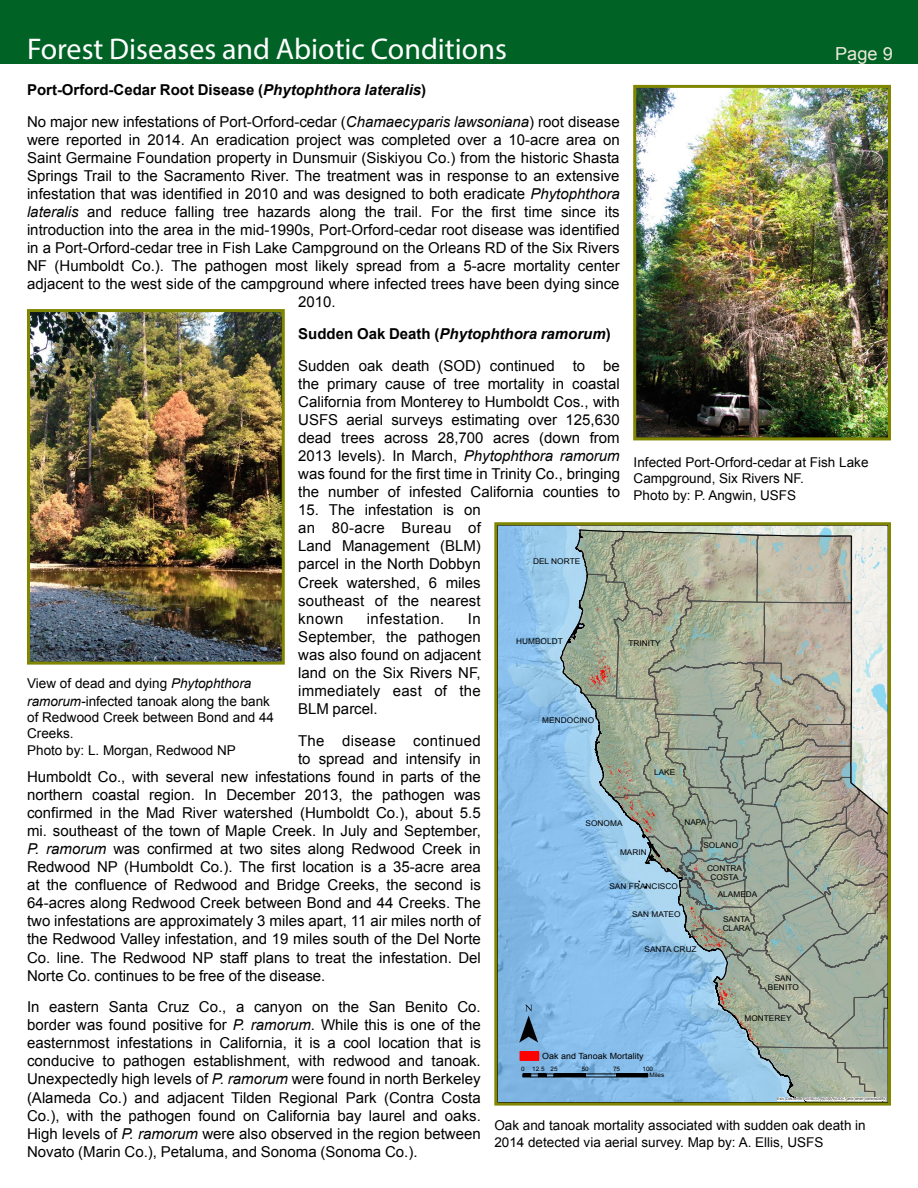
<style>
.page{position:relative;width:918px;height:1188px;background:#fff}
.page>*{position:absolute;margin:0;border:0;box-sizing:border-box;transform-origin:0 0}
.t1{font:54.75px "ESRI North";color:#000;scale:1.05 1}
.t2{font:30px "Myriad Pro";color:#fff}
.t3{font:18px "Arial";color:#eceada}
.t4{font:15px/18px "Arial";color:#000;text-align:justify}
.t5{font:700 15px "Arial";color:#000}
.t6{font:italic 700 15px "Arial";color:#000}
.t7{font:15px "Arial";letter-spacing:.02em;color:#000}
.t8{font:15px "Arial";letter-spacing:.03em;color:#000}
.Figure_Captions{font:13.5px/16.2px "Arial";color:#000}
.Map_Captions{font:13.5px/16.2px "Arial";color:#000}
.t9{font:8.55px "Arial";letter-spacing:.005em;color:#000;scale:1.05 1}
.t10{font:7.95px/9.1px "Arial";letter-spacing:.005em;color:#000;text-align:center;scale:1.05 1}
.t11{font:6.15px/5.8px "Arial";color:#000;scale:1.05 1}
.t12{font:3.75px "Arial";letter-spacing:.005em;color:#2e2e2e;scale:1.05 1}
.s1{font-style:italic}
.s2{font-style:normal}
</style>
<div class="page">
<div style="left:0;top:0;width:918px;height:64px;background:#006225"></div>
<svg style="left:494px;top:522px;width:397px;height:584px;background:#9bb1b3"></svg>
<img style="left:31px;top:313px;width:250px;height:348px">
<div style="left:27px;top:309px;width:258px;height:356px;border:3px solid #808600"></div>
<img style="left:637px;top:89px;width:250px;height:347px">
<div style="left:633px;top:85px;width:258px;height:355px;border:3px solid #808600"></div>
<p class="t2" style="left:27px;top:30px;width:481px">Forest Diseases and Abiotic Conditions</p>
<p class="t3" style="left:835px;top:42px;width:59px">Page 9</p>
<p class="t5" style="left:27px;top:80px;width:401px">Port-Orford-Cedar Root Disease (<span class="s1">Phytophthora lateralis</span>)</p>
<p class="t4" style="left:27px;top:113px;width:594px">No major new infestations of Port-Orford-cedar (<span class="s1">Chamaecyparis lawsoniana</span>) root disease</p>
<p class="t4" style="left:27px;top:131px;width:594px">were reported in 2014. An eradication project was completed over a 10-acre area on</p>
<p class="t4" style="left:27px;top:149px;width:594px">Saint Germaine Foundation property in Dunsmuir (Siskiyou Co.) from the historic Shasta</p>
<p class="t4" style="left:27px;top:167px;width:594px">Springs Trail to the Sacramento River. The treatment was in response to an extensive</p>
<p class="t4" style="left:27px;top:185px;width:594px">infestation that was identified in 2010 and was designed to both eradicate <span class="s1">Phytophthora</span></p>
<p class="t4" style="left:27px;top:203px;width:594px"><span class="s1">lateralis</span> and reduce falling tree hazards along the trail. For the first time since its</p>
<p class="t4" style="left:27px;top:221px;width:594px">introduction into the area in the mid-1990s, Port-Orford-cedar root disease was identified</p>
<p class="t4" style="left:27px;top:239px;width:594px">in a Port-Orford-cedar tree in Fish Lake Campground on the Orleans RD of the Six Rivers</p>
<p class="t4" style="left:27px;top:257px;width:594px">NF (Humboldt Co.). The pathogen most likely spread from a 5-acre mortality center</p>
<p class="t4" style="left:27px;top:275px;width:594px">adjacent to the west side of the campground where infected trees have been dying since</p>
<p class="t4" style="left:298px;top:293px;width:39px">2010.</p>
<p class="t6" style="left:298px;top:324px;width:314px"><span class="s2">Sudden Oak Death (</span>Phytophthora ramorum<span class="s2">)</span></p>
<p class="t4" style="left:298px;top:357px;width:323px">Sudden oak death (SOD) continued to be the primary cause of tree mortality in coastal California from Monterey to Humboldt Cos., with USFS aerial surveys estimating over 125,630 dead trees across 28,700 acres (down from 2013 levels). In March, <span class="s1">Phytophthora ramorum </span>was found for the first time in Trinity Co., bringing the number of infested California counties to</p>
<p class="t4" style="left:298px;top:501px;width:184px">15. The infestation is on an 80-acre Bureau of Land Management (BLM) parcel in the North Dobbyn Creek watershed, 6 miles southeast of the nearest known</p>
<p class="Figure_Captions" style="left:634px;top:455px;width:236px">Infected Port-Orford-cedar at Fish Lake<br>Campground, Six Rivers NF.</p>
<p class="Figure_Captions" style="left:634px;top:487px;width:164px">Photo by: P. Angwin, USFS</p>
<p class="t10" style="left:533px;top:556px;width:46px">DEL NORTE</p>
<p class="t8" style="left:367px;top:609px;width:79px">infestation.</p>
<p class="t4" style="left:298px;top:610px;width:184px;text-indent:170px">In September, the pathogen was also found on adjacent land on the Six Rivers NF, immediately east of the BLM parcel.</p>
<p class="t7" style="left:298px;top:731px;width:184px">The disease continued</p>
<p class="t4" style="left:298px;top:750px;width:184px">to spread and intensify in</p>
<p class="t4" style="left:27px;top:768px;width:455px">Humboldt Co., with several new infestations found in parts of the</p>
<p class="t4" style="left:27px;top:786px;width:455px">northern coastal region. In December 2013, the pathogen was</p>
<p class="t4" style="left:27px;top:804px;width:455px">confirmed in the Mad River watershed (Humboldt Co.), about 5.5</p>
<p class="t4" style="left:27px;top:822px;width:455px">mi. southeast of the town of Maple Creek. In July and September,</p>
<p class="t4" style="left:27px;top:840px;width:455px"><span class="s1">P. ramorum</span> was confirmed at two sites along Redwood Creek in</p>
<p class="t4" style="left:27px;top:858px;width:455px">Redwood NP (Humboldt Co.). The first location is a 35-acre area</p>
<p class="t4" style="left:27px;top:876px;width:455px">at the confluence of Redwood and Bridge Creeks, the second is</p>
<p class="t4" style="left:27px;top:894px;width:455px">64-acres along Redwood Creek between Bond and 44 Creeks. The</p>
<p class="t4" style="left:27px;top:912px;width:455px">two infestations are approximately 3 miles apart, 11 air miles north of</p>
<p class="t4" style="left:27px;top:930px;width:455px">the Redwood Valley infestation, and 19 miles south of the Del Norte</p>
<p class="t4" style="left:27px;top:948px;width:455px">Co. line. The Redwood NP staff plans to treat the infestation. Del</p>
<p class="t4" style="left:27px;top:966px;width:300px">Norte Co. continues to be free of the disease.</p>
<p class="t4" style="left:27px;top:998px;width:455px">In eastern Santa Cruz Co., a canyon on the San Benito Co. border was found positive for <span class="s1">P. ramorum</span>. While this is one of the easternmost infestations in California, it is a cool location that is conducive to pathogen establishment, with redwood and tanoak.<br>Unexpectedly high levels of <span class="s1">P. ramorum</span> were found in north Berkeley (Alameda Co.) and adjacent Tilden Regional Park (Contra Costa Co.), with the pathogen found on California bay laurel and oaks.<br>High levels of <span class="s1">P. ramorum</span> were also observed in the region between Novato (Marin Co.), Petaluma, and Sonoma (Sonoma Co.).</p>
<p class="t10" style="left:516px;top:637px;width:46px">HUMBOLDT</p>
<p class="t10" style="left:628px;top:639px;width:32px">TRINITY</p>
<p class="Figure_Captions" style="left:27px;top:674px;width:244px;line-height:18px">View of dead and dying <span class="s1">Phytophthora ramorum-</span>infected tanoak along the bank</p>
<p class="Figure_Captions" style="left:27px;top:709px;width:248px">of Redwood Creek between Bond and 44<br>Creeks.</p>
<p class="Figure_Captions" style="left:27px;top:742px;width:210px">Photo by: L. Morgan, Redwood NP</p>
<p class="t10" style="left:542px;top:716px;width:51px">MENDOCINO</p>
<p class="t10" style="left:654px;top:768px;width:22px">LAKE</p>
<p class="t10" style="left:586px;top:818px;width:37px">SONOMA</p>
<p class="t10" style="left:685px;top:817px;width:22px">NAPA</p>
<p class="t10" style="left:704px;top:840px;width:34px">SOLANO</p>
<p class="t10" style="left:620px;top:848px;width:27px">MARIN</p>
<p class="t10" style="left:707px;top:864px;width:35px">CONTRA<br>COSTA</p>
<p class="t10" style="left:610px;top:881px;width:67px">SAN FRANCISCO</p>
<p class="t10" style="left:718px;top:890px;width:39px">ALAMEDA</p>
<p class="t10" style="left:632px;top:910px;width:48px">SAN MATEO</p>
<p class="t10" style="left:645px;top:945px;width:51px">SANTA CRUZ</p>
<p class="t10" style="left:723px;top:915px;width:28px;text-align:left">SANTA<br>CLARA</p>
<p class="t10" style="left:768px;top:974px;width:31px">SAN<br>BENITO</p>
<p class="t1" style="left:519px;top:992px;width:20px">¯</p>
<p class="t11" style="left:521px;top:1066px;width:36px">0 12.5 25</p>
<p class="t11" style="left:582px;top:1066px;width:8px">50</p>
<p class="t11" style="left:613px;top:1066px;width:8px">75</p>
<p class="t11" style="left:649px;top:1066px;width:16px;text-indent:-7px">100<br>Miles</p>
<p class="t10" style="left:744px;top:1013px;width:46px">MONTEREY</p>
<p class="t9" style="left:542px;top:1050px;width:98px">Oak and Tanoak Mortality</p>
<p class="t12" style="left:777px;top:1096px;width:105px">Esri, DeLorme, GEBCO, NOAA NGDC, and other contributors</p>
<p class="Map_Captions" style="left:494px;top:1118px;width:373px">Oak and tanoak mortality associated with sudden oak death in<br>2014 detected via aerial survey. Map by: A. Ellis, USFS</p>
</div>
